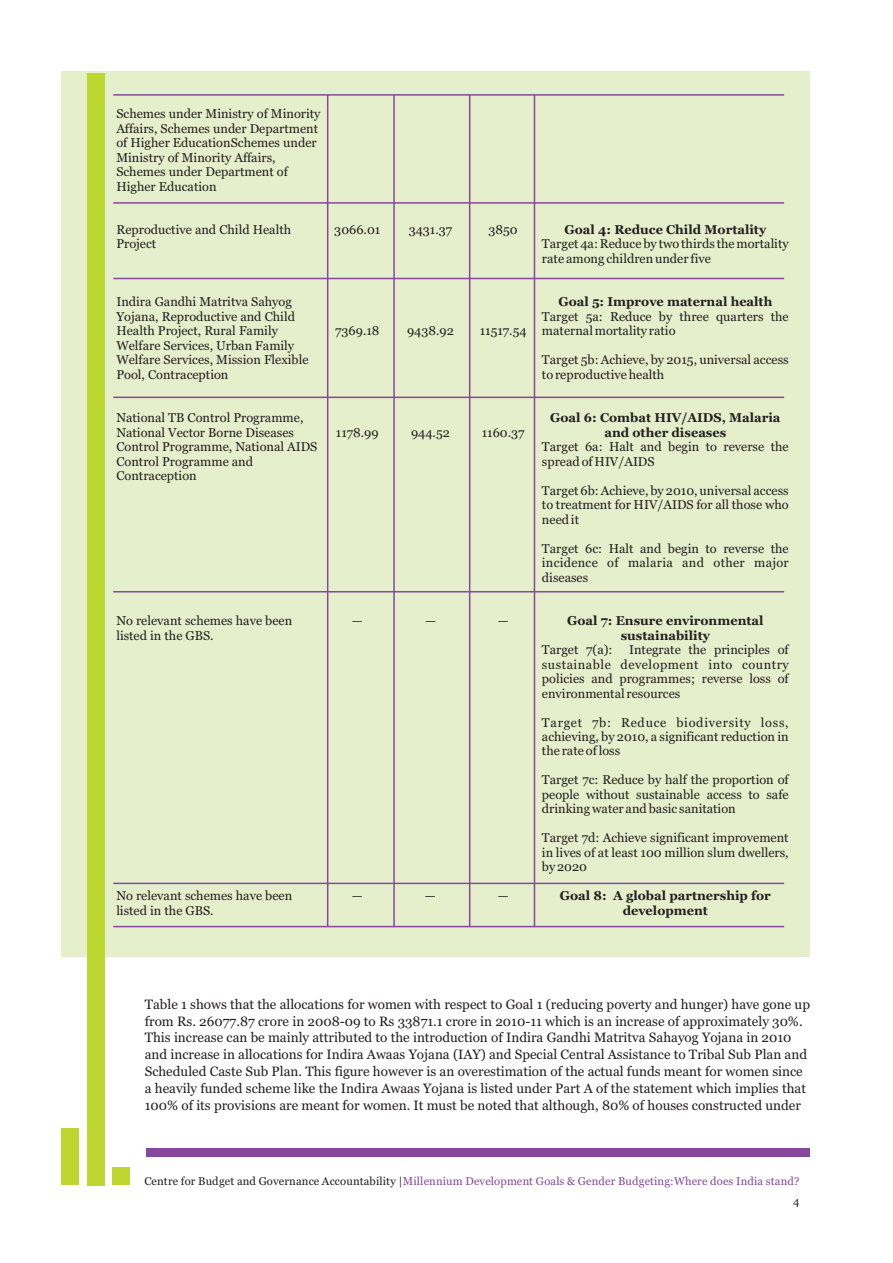
<style>
.page{position:relative;width:893px;height:1263px;background:#fff}
.page>*{position:absolute;margin:0;border:0;box-sizing:border-box;transform-origin:0 0}
.t1{font:13.5px/16.8px "Georgia";color:#231f20}
.t2{font:12.75px/14.5px "Georgia";color:#231f20;text-align:justify}
.t3{font:700 12.75px "Georgia";color:#231f20}
.t4{font:11.25px/20.2px "Georgia";color:#86489c;text-align:right}
.s1{color:#231f20}
</style>
<div class="page">
<div style="left:61px;top:72px;width:748px;height:885px;background:#e5efcb"></div>
<div style="left:147px;top:1148px;width:663px;height:9px;background:#86489c"></div>
<div style="left:112px;top:1167px;width:17px;height:18px;background:#bed630"></div>
<div style="left:87px;top:73px;width:18px;height:1112px;background:#bed630"></div>
<div style="left:61px;top:1129px;width:18px;height:56px;background:#bed630"></div>
<hr style="left:327px;top:95px;width:1px;height:831px;background:#86489c">
<hr style="left:393px;top:95px;width:2px;height:831px;background:#86489c">
<hr style="left:469px;top:95px;width:1px;height:831px;background:#86489c">
<hr style="left:113px;top:94px;width:671px;height:2px;background:#86489c">
<hr style="left:113px;top:202px;width:671px;height:2px;background:#86489c">
<hr style="left:113px;top:278px;width:671px;height:1px;background:#86489c">
<hr style="left:113px;top:397px;width:671px;height:1px;background:#86489c">
<hr style="left:113px;top:591px;width:671px;height:1px;background:#86489c">
<hr style="left:113px;top:883px;width:671px;height:1px;background:#86489c">
<hr style="left:113px;top:926px;width:671px;height:1px;background:#86489c">
<hr style="left:534px;top:95px;width:1px;height:831px;background:#86489c">
<p class="t2" style="left:116px;top:107px;width:206px;text-align:left">Schemes under Ministry of Minority<br>Affairs, Schemes under Department of Higher EducationSchemes under</p>
<p class="t2" style="left:116px;top:151px;width:173px;text-align:left">Ministry of Minority Affairs,<br>Schemes under Department of<br>Higher Education</p>
<p class="t2" style="left:116px;top:223px;width:176px">Reproductive and Child Health</p>
<p class="t2" style="left:334px;top:223px;width:48px">3066.01</p>
<p class="t2" style="left:409px;top:223px;width:45px">3431.37</p>
<p class="t2" style="left:489px;top:223px;width:31px">3850</p>
<p class="t3" style="left:565px;top:224px;width:203px">Goal 4: Reduce Child Mortality</p>
<p class="t2" style="left:116px;top:238px;width:41px">Project</p>
<p class="t2" style="left:542px;top:238px;width:248px">Target 4a: Reduce by two thirds the mortality rate among children under five</p>
<p class="t2" style="left:116px;top:296px;width:177px">Indira Gandhi Matritva Sahyog</p>
<p class="t3" style="left:558px;top:297px;width:215px">Goal 5: Improve maternal health</p>
<p class="t2" style="left:116px;top:310px;width:180px">Yojana, Reproductive and Child</p>
<p class="t2" style="left:542px;top:310px;width:248px">Target 5a: Reduce by three quarters the</p>
<p class="t2" style="left:116px;top:325px;width:163px">Health Project, Rural Family</p>
<p class="t2" style="left:335px;top:325px;width:46px">7369.18</p>
<p class="t2" style="left:407px;top:325px;width:48px">9438.92</p>
<p class="t2" style="left:480px;top:325px;width:197px">11517.54 maternal mortality ratio</p>
<p class="t2" style="left:116px;top:339px;width:194px">Welfare Services, Urban Family<br>Welfare Services, Mission Flexible</p>
<p class="t2" style="left:542px;top:354px;width:248px">Target 5b: Achieve, by 2015, universal access</p>
<p class="t2" style="left:116px;top:368px;width:114px">Pool, Contraception</p>
<p class="t2" style="left:542px;top:368px;width:124px">to reproductive health</p>
<p class="t2" style="left:116px;top:412px;width:189px">National TB Control Programme,</p>
<p class="t3" style="left:550px;top:413px;width:232px">Goal 6: Combat HIV/AIDS, Malaria</p>
<p class="t2" style="left:116px;top:426px;width:179px">National Vector Borne Diseases</p>
<p class="t2" style="left:336px;top:426px;width:44px">1178.99</p>
<p class="t2" style="left:411px;top:426px;width:40px">944.52</p>
<p class="t2" style="left:482px;top:426px;width:44px">1160.37</p>
<p class="t3" style="left:604px;top:427px;width:123px">and other diseases</p>
<p class="t2" style="left:116px;top:441px;width:203px">Control Programme, National AIDS</p>
<p class="t2" style="left:542px;top:441px;width:248px">Target 6a: Halt and begin to reverse the</p>
<p class="t2" style="left:116px;top:455px;width:138px">Control Programme and</p>
<p class="t2" style="left:542px;top:455px;width:114px">spread of HIV/AIDS</p>
<p class="t2" style="left:116px;top:469px;width:82px">Contraception</p>
<p class="t2" style="left:542px;top:484px;width:248px">Target 6b: Achieve, by 2010, universal access to treatment for HIV/AIDS for all those who need it</p>
<p class="t2" style="left:542px;top:542px;width:248px">Target 6c: Halt and begin to reverse the incidence of malaria and other major diseases</p>
<p class="t2" style="left:116px;top:614px;width:177px">No relevant schemes have been</p>
<p class="t2" style="left:352px;top:614px;width:12px">—</p>
<p class="t2" style="left:425px;top:614px;width:12px">—</p>
<p class="t2" style="left:498px;top:614px;width:12px">—</p>
<p class="t3" style="left:567px;top:615px;width:198px">Goal 7: Ensure environmental</p>
<p class="t2" style="left:116px;top:629px;width:99px">listed in the GBS.</p>
<p class="t3" style="left:621px;top:630px;width:91px">sustainability</p>
<p class="t2" style="left:542px;top:643px;width:72px">Target 7(a):</p>
<p class="t2" style="left:542px;top:643px;width:248px;text-indent:87px">Integrate the principles of sustainable development into country policies and programmes; reverse loss of environmental resources</p>
<p class="t2" style="left:542px;top:716px;width:248px">Target 7b: Reduce biodiversity loss, achieving, by 2010, a significant reduction in the rate of loss</p>
<p class="t2" style="left:542px;top:774px;width:248px">Target 7c: Reduce by half the proportion of people without sustainable access to safe drinking water and basic sanitation</p>
<p class="t2" style="left:542px;top:832px;width:248px">Target 7d: Achieve significant improvement in lives of at least 100 million slum dwellers, by 2020</p>
<p class="t2" style="left:116px;top:890px;width:177px">No relevant schemes have been</p>
<p class="t2" style="left:425px;top:890px;width:12px">—</p>
<p class="t2" style="left:498px;top:890px;width:12px">—</p>
<p class="t3" style="left:560px;top:891px;width:213px">Goal 8: A global partnership for</p>
<p class="t2" style="left:116px;top:904px;width:99px">listed in the GBS.</p>
<p class="t3" style="left:623px;top:905px;width:87px">development</p>
<p class="t2" style="left:352px;top:890px;width:12px">—</p>
<p class="t1" style="left:145px;top:997px;width:667px">Table 1 shows that the allocations for women with respect to Goal 1 (reducing poverty and hunger) have gone up from Rs. 26077.87 crore in 2008-09 to Rs 33871.1 crore in 2010-11 which is an increase of approximately 30%.<br>This increase can be mainly attributed to the introduction of Indira Gandhi Matritva Sahayog Yojana in 2010 and increase in allocations for Indira Awaas Yojana (IAY) and Special Central Assistance to Tribal Sub Plan and Scheduled Caste Sub Plan. This figure however is an overestimation of the actual funds meant for women since a heavily funded scheme like the Indira Awaas Yojana is listed under Part A of the statement which implies that 100% of its provisions are meant for women. It must be noted that although, 80% of houses constructed under</p>
<p class="t4" style="left:144px;top:1172px;width:657px"><span class="s1">Centre for Budget and Governance Accountability |</span>Millennium Development Goals &amp; Gender Budgeting:Where does India stand?<br><span class="s1">4</span></p>
</div>
